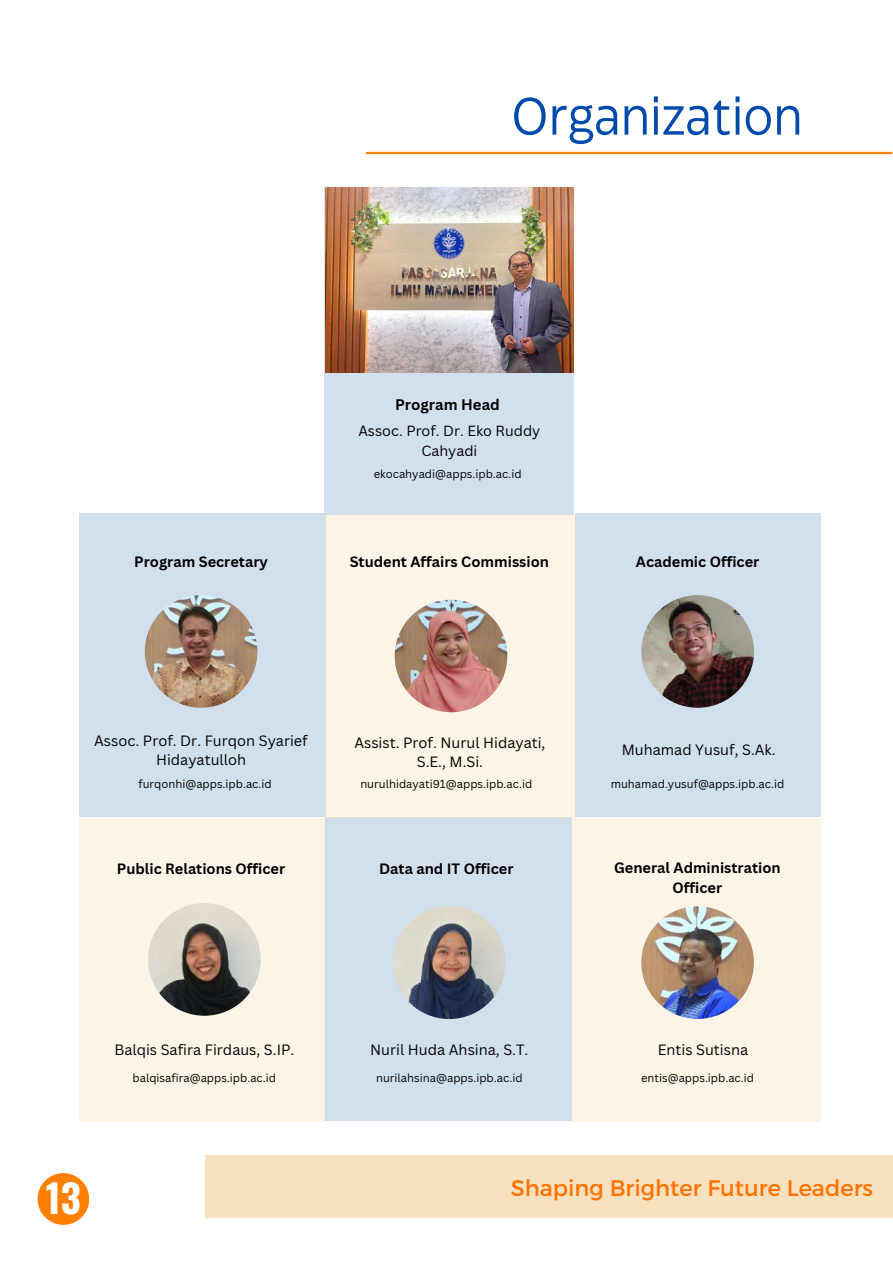
<style>
.page{position:relative;width:893px;height:1264px;background:#fff}
.page>*{position:absolute;margin:0;border:0;box-sizing:border-box;transform-origin:0 0}
.t1{font:52.5px "Eastman Grotesque";color:#004aad}
.t2{font:700 39px "Oswald";color:#fff}
.t3{font:22.5px "Montserrat";color:#ff7200}
.t4{font:700 15px "Canva Sans";color:#000}
.t5{font:14.55px/19.4px "Canva Sans";color:#000;text-align:center}
.t6{font:700 14.55px/20px "Canva Sans";color:#000;text-align:center}
.t7{font:14.4px/19.6px "Canva Sans";color:#000;text-align:center}
.t8{font:11.25px "Canva Sans";color:#000}
</style>
<div class="page">
<hr style="left:366px;top:152px;width:526px;height:2px;background:#ff7f00">
<div style="left:205px;top:1155px;width:687px;height:63px;background:#f8e1bf"></div>
<div style="left:38px;top:1173px;width:51px;height:51px;background:#ff7f00;border-radius:50%"></div>
<div style="left:324px;top:187px;width:249px;height:327px;background:#d2e0ee"></div>
<img style="left:325px;top:187px;width:248px;height:185px">
<div style="left:80px;top:513px;width:245px;height:303px;background:#d2e0ee"></div>
<img style="left:145px;top:595px;width:112px;height:112px;border-radius:50%">
<div style="left:80px;top:818px;width:245px;height:303px;background:#fcf4e7"></div>
<img style="left:148px;top:903px;width:113px;height:112px;border-radius:50%">
<div style="left:325px;top:816px;width:246px;height:304px;background:#d2e0ee"></div>
<img style="left:393px;top:906px;width:112px;height:113px;border-radius:50%">
<div style="left:571px;top:818px;width:249px;height:303px;background:#fcf4e7"></div>
<img style="left:641px;top:906px;width:112px;height:112px;border-radius:50%">
<div style="left:575px;top:513px;width:245px;height:303px;background:#d2e0ee"></div>
<img style="left:641px;top:595px;width:113px;height:112px;border-radius:50%">
<div style="left:324px;top:514px;width:251px;height:303px;background:#fcf4e7"></div>
<img style="left:394px;top:599px;width:113px;height:113px;border-radius:50%">
<h1 class="t1" style="left:511px;top:96px;width:293px">Organization</h1>
<p class="t6" style="left:134px;top:551px;width:135px">Program Secretary</p>
<h3 class="t4" style="left:395px;top:394px;width:106px">Program Head</h3>
<p class="t7" style="left:358px;top:421px;width:183px">Assoc. Prof. Dr. Eko Ruddy<br>Cahyadi</p>
<p class="t8" style="left:373px;top:466px;width:149px">ekocahyadi@apps.ipb.ac.id</p>
<p class="t6" style="left:349px;top:551px;width:201px">Student Affairs Commission</p>
<p class="t6" style="left:636px;top:551px;width:125px">Academic Officer</p>
<p class="t5" style="left:94px;top:730px;width:215px">Assoc. Prof. Dr. Furqon Syarief<br>Hidayatulloh</p>
<p class="t8" style="left:138px;top:775px;width:135px">furqonhi@apps.ipb.ac.id</p>
<p class="t6" style="left:117px;top:858px;width:170px">Public Relations Officer</p>
<p class="t5" style="left:354px;top:732px;width:192px">Assist. Prof. Nurul Hidayati,<br>S.E., M.Si.</p>
<p class="t8" style="left:360px;top:775px;width:173px">nurulhidayati91@apps.ipb.ac.id</p>
<p class="t6" style="left:379px;top:858px;width:136px">Data and IT Officer</p>
<p class="t5" style="left:621px;top:739px;width:155px">Muhamad Yusuf, S.Ak.</p>
<p class="t8" style="left:610px;top:775px;width:175px">muhamad.yusuf@apps.ipb.ac.id</p>
<p class="t6" style="left:614px;top:857px;width:168px">General Administration<br>Officer</p>
<p class="t5" style="left:114px;top:1039px;width:181px">Balqis Safira Firdaus, S.IP.</p>
<p class="t8" style="left:133px;top:1069px;width:145px">balqisafira@apps.ipb.ac.id</p>
<h2 class="t2" style="left:46px;top:1167px;width:37px">13</h2>
<p class="t5" style="left:370px;top:1039px;width:160px">Nuril Huda Ahsina, S.T.</p>
<p class="t8" style="left:376px;top:1069px;width:148px">nurilahsina@apps.ipb.ac.id</p>
<p class="t5" style="left:657px;top:1039px;width:92px">Entis Sutisna</p>
<p class="t8" style="left:641px;top:1069px;width:114px">entis@apps.ipb.ac.id</p>
<h3 class="t3" style="left:510px;top:1173px;width:364px">Shaping Brighter Future Leaders</h3>
</div>
